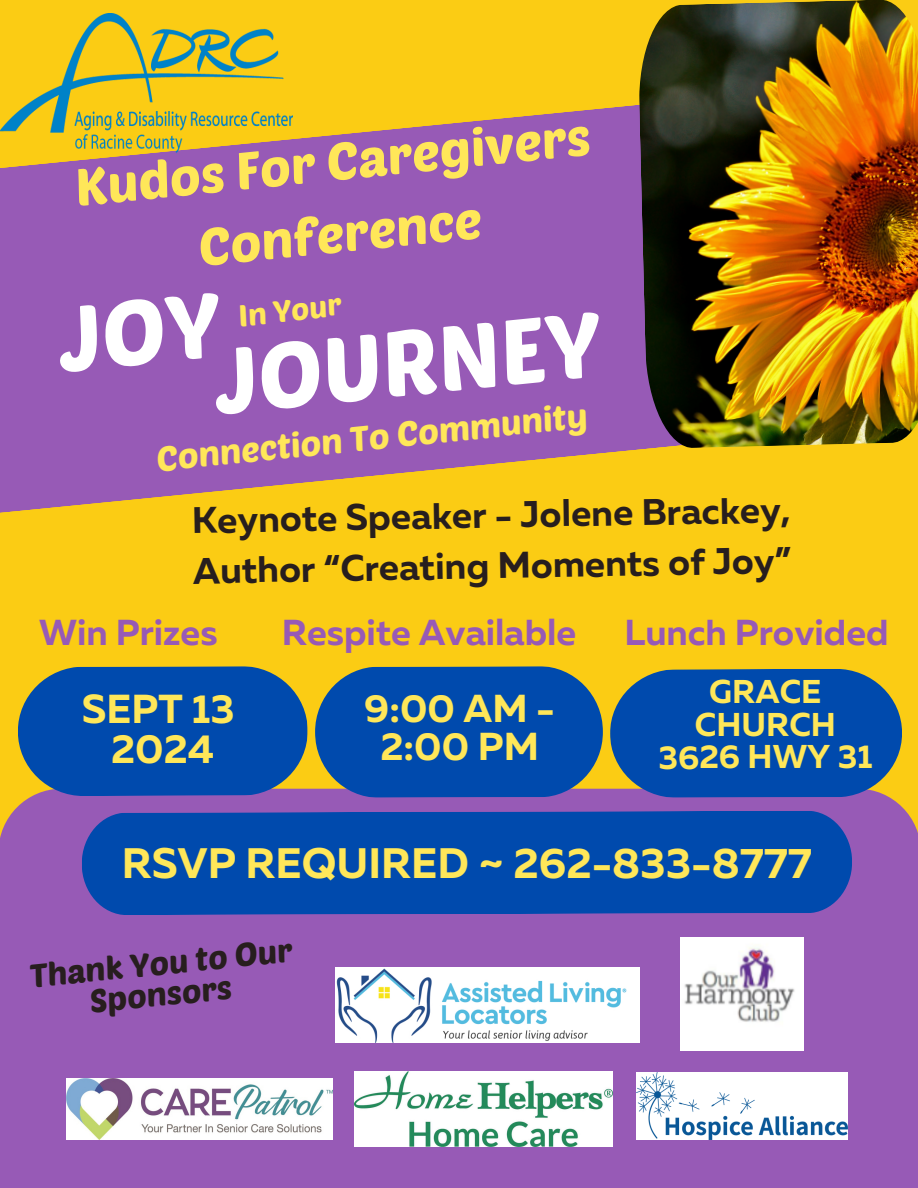
<style>
.page{position:relative;width:918px;height:1188px;background:#fbcc14}
.page>*{position:absolute;margin:0;border:0;box-sizing:border-box;transform-origin:0 0}
.t1{font:91.05px "Poetsen One";color:#fff}
.t2{font:51.9px/71.8px "Poetsen One";color:#ffe759;text-align:center}
.t3{font:700 42.6px "Muller";color:#ffe759}
.t4{font:700 40.35px/39.3px "Muller";color:#ffe759;text-align:center}
.t5{font:700 38.85px/38.2px "Muller";color:#ffe759;text-align:center}
.t6{font:700 36.9px/50.7px "Muller";color:#271e1e}
.t7{font:700 36px "Muller";color:#975ab6}
.t8{font:34.65px "Poetsen One";color:#ffe759}
.t9{font:700 32.85px/32.7px "Muller";color:#ffe759;text-align:center}
.t10{font:32.55px/31.5px "Poetsen One";color:#271e1e;text-align:center}
.t11{font:30.15px "Poetsen One";color:#ffe759}
</style>
<div class="page">
<svg style="left:0;top:105px;width:641px;height:408px;background:#a267a2"></svg>
<div style="left:0;top:789px;width:918px;height:399px;background:#975ab6"></div>
<div style="left:82px;top:811px;width:770px;height:104px;background:#004aad"></div>
<svg style="left:18px;top:666px;width:290px;height:130px;background:#18559f"></svg>
<svg style="left:315px;top:666px;width:288px;height:132px;background:#1855a0"></svg>
<img style="left:0;top:14px;width:292px;height:139px">
<img style="left:638px;top:0;width:280px;height:449px">
<svg style="left:610px;top:669px;width:292px;height:129px;background:#1855a0"></svg>
<img style="left:67px;top:1079px;width:265px;height:61px">
<img style="left:637px;top:1073px;width:210px;height:66px">
<img style="left:680px;top:937px;width:124px;height:114px">
<img style="left:336px;top:968px;width:303px;height:74px">
<img style="left:355px;top:1072px;width:257px;height:75px">
<div style="left:55px;top:291px;width:169px;height:82px;background:#975ab6"></div>
<p class="t2" style="left:71px;top:151px;width:519px;rotate:-6deg">Kudos For Caregivers<br>Conference</p>
<h4 class="t11" style="left:236px;top:297px;width:105px;rotate:-7deg">In Your</h4>
<h3 class="t1" style="left:208px;top:325px;width:390px;rotate:-6deg">JOURNEY</h3>
<p class="t8" style="left:154px;top:438px;width:435px;rotate:-6deg">Connection To Community</p>
<p class="t6" style="left:191px;top:498px;width:600px;rotate:-1deg">Keynote Speaker - Jolene Brackey,<br>Author “Creating Moments of Joy”</p>
<p class="t7" style="left:39px;top:617px;width:180px">Win Prizes</p>
<p class="t7" style="left:282px;top:617px;width:296px">Respite Available</p>
<p class="t7" style="left:624px;top:617px;width:266px">Lunch Provided</p>
<h3 class="t4" style="left:82px;top:693px;width:154px">SEPT 13<br>2024</h3>
<h6 class="t5" style="left:364px;top:692px;width:192px">9:00 AM -<br>2:00 PM</h6>
<h3 class="t9" style="left:658px;top:678px;width:216px">GRACE<br>CHURCH<br>3626 HWY 31</h3>
<p class="t3" style="left:122px;top:845px;width:692px">RSVP REQUIRED ~ 262-833-8777</p>
<p class="t10" style="left:28px;top:959px;width:265px;rotate:-6deg">Thank You to Our<br>Sponsors</p>
</div>
